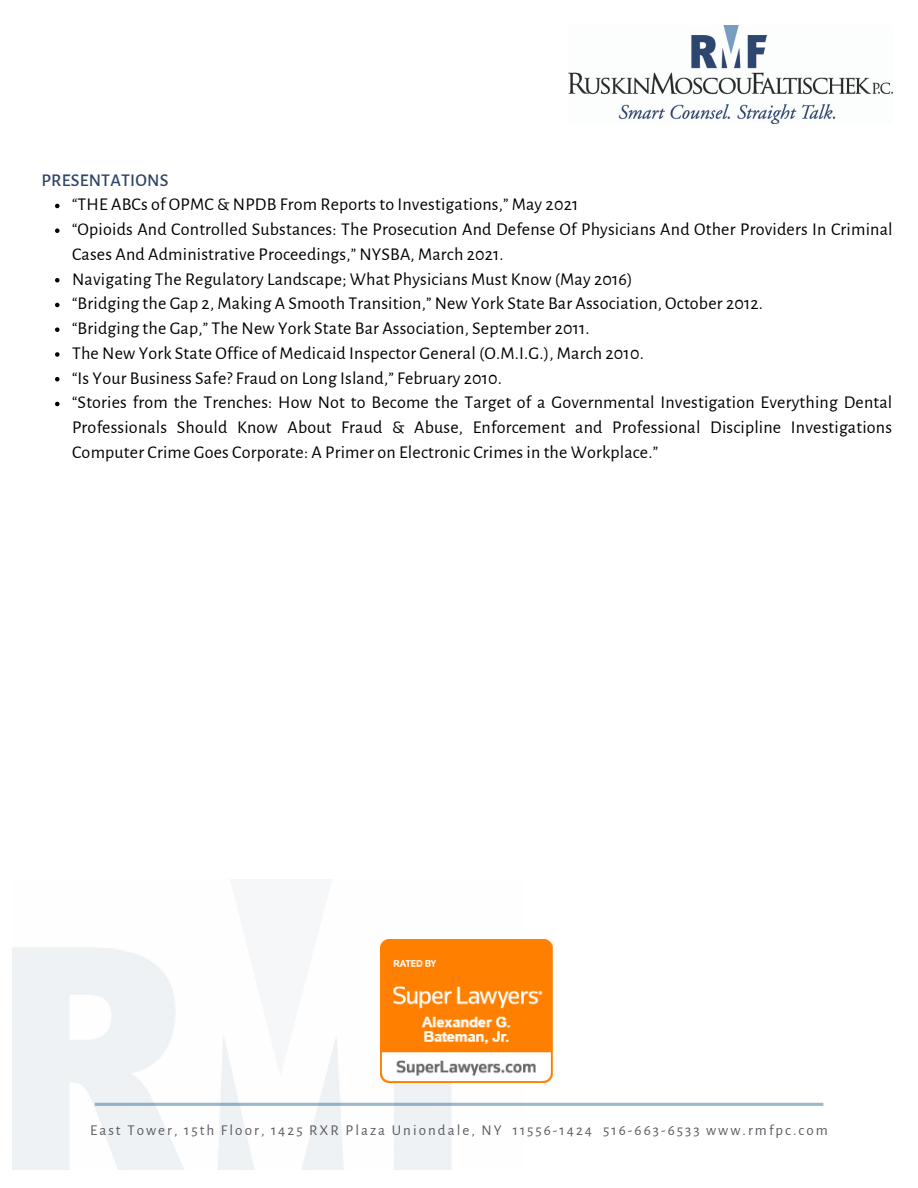
<style>
.page{position:relative;width:918px;height:1188px;background:#fff}
.page>*{position:absolute;margin:0;border:0;box-sizing:border-box;transform-origin:0 0}
.t1{font:18px/24.8px "Alegreya Sans";letter-spacing:.01em;color:#000}
.t2{font:500 18px "Alegreya Sans";letter-spacing:.01em;color:#324568}
.t3{font:15px "Alegreya Sans";letter-spacing:.135em;color:#5d5a62}
</style>
<div class="page">
<img style="left:12px;top:879px;width:511px;height:290px">
<img style="left:569px;top:26px;width:324px;height:97px">
<svg style="left:95px;top:1103px;width:728px;height:3px;background:#9eb8ce"></svg>
<img style="left:380px;top:940px;width:173px;height:142px">
<svg style="left:55px;top:204px;width:5px;height:4px"></svg>
<svg style="left:55px;top:228px;width:5px;height:5px"></svg>
<svg style="left:55px;top:278px;width:5px;height:4px"></svg>
<svg style="left:55px;top:303px;width:5px;height:4px"></svg>
<svg style="left:55px;top:327px;width:5px;height:5px"></svg>
<svg style="left:55px;top:352px;width:5px;height:5px"></svg>
<svg style="left:55px;top:377px;width:5px;height:4px"></svg>
<svg style="left:55px;top:402px;width:5px;height:4px"></svg>
<p class="t2" style="left:42px;top:171px;width:128px">PRESENTATIONS</p>
<p class="t1" style="left:72px;top:193px;width:508px">“THE ABCs of OPMC &amp; NPDB From Reports to Investigations,” May 2021</p>
<p class="t1" style="left:72px;top:217px;width:822px">“Opioids And Controlled Substances: The Prosecution And Defense Of Physicians And Other Providers In Criminal<br>Cases And Administrative Proceedings,” NYSBA, March 2021.</p>
<p class="t1" style="left:72px;top:267px;width:562px">Navigating The Regulatory Landscape; What Physicians Must Know (May 2016)</p>
<p class="t1" style="left:72px;top:292px;width:692px">“Bridging the Gap 2, Making A Smooth Transition,” New York State Bar Association, October 2012.</p>
<p class="t1" style="left:72px;top:316px;width:519px">“Bridging the Gap,” The New York State Bar Association, September 2011.</p>
<p class="t1" style="left:72px;top:341px;width:573px">The New York State Office of Medicaid Inspector General (O.M.I.G.), March 2010.</p>
<p class="t1" style="left:72px;top:366px;width:431px">“Is Your Business Safe? Fraud on Long Island,” February 2010.</p>
<p class="t1" style="left:72px;top:391px;width:822px;text-align:justify">“Stories from the Trenches: How Not to Become the Target of a Governmental Investigation Everything Dental Professionals Should Know About Fraud &amp; Abuse, Enforcement and Professional Discipline Investigations Computer Crime Goes Corporate: A Primer on Electronic Crimes in the Workplace.”</p>
<p class="t3" style="left:90px;top:1123px;width:739px">East Tower, 15th Floor, 1425 RXR Plaza Uniondale, NY 11556-1424 516-663-6533 www.rmfpc.com</p>
</div>
